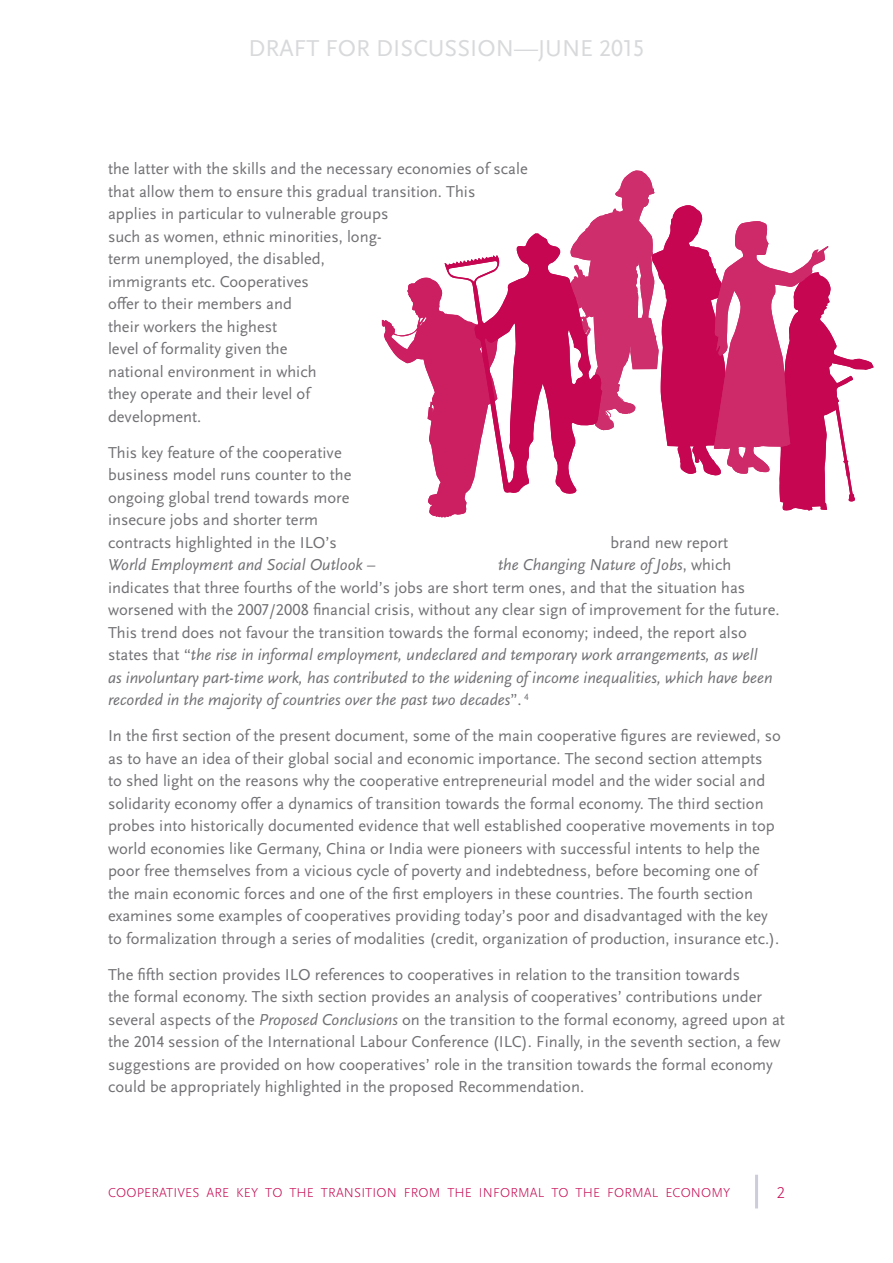
<style>
.page{position:relative;width:893px;height:1263px;background:#fff}
.page>*{position:absolute;margin:0;border:0;box-sizing:border-box;transform-origin:0 0}
.t1{font:24px "Scala Sans Pro";color:#d8d9db}
.body_text{font:16.5px/22.5px "Scala Sans Pro";color:#717074}
.body_text-2{font:italic 16.5px "Scala Sans Pro";color:#717074}
.t2{font:300 16.5px "Scala Sans Pro";color:#c50750}
.t3{font:300 13.5px "Scala Sans Pro";letter-spacing:.01em;color:#c50750}
.s1{font-style:italic}
</style>
<div class="page">
<hr style="left:755px;top:1175px;width:3px;height:33px;background:#cdccd9">
<svg style="left:382px;top:170px;width:492px;height:347px"></svg>
<h1 class="t1" style="left:249px;top:34px;width:397px">DRAFT FOR DISCUSSION—JUNE 2015</h1>
<p class="body_text" style="left:108px;top:157px;width:421px">the latter with the skills and the necessary economies of scale that allow them to ensure this gradual transition. This applies in particular to vulnerable groups<br>such as women, ethnic minorities, long-<br>term unemployed, the disabled,<br>immigrants etc. Cooperatives<br>offer to their members and<br>their workers the highest<br>level of formality given the<br>national environment in which<br>they operate and their level of<br>development.</p>
<p class="body_text" style="left:108px;top:441px;width:245px">This key feature of the cooperative business model runs counter to the ongoing global trend towards more insecure jobs and shorter term contracts highlighted in the ILO’s</p>
<p class="body_text" style="left:610px;top:531px;width:119px">brand new report</p>
<p class="body_text" style="left:108px;top:553px;width:673px;text-indent:390px"><span class="s1">the Changing Nature of Jobs</span>, which indicates that three fourths of the world’s jobs are short term ones, and that the situation has worsened with the 2007/2008 financial crisis, without any clear sign of improvement for the future.<br>This trend does not favour the transition towards the formal economy; indeed, the report also states that “<span class="s1">the rise in informal employment, undeclared and temporary work arrangements, as well<br>as involuntary part-time work, has contributed to the widening of income inequalities, which have been recorded in the majority of countries over the past two decades</span>”. <sup>4</sup></p>
<p class="body_text" style="left:108px;top:724px;width:674px">In the first section of the present document, some of the main cooperative figures are reviewed, so as to have an idea of their global social and economic importance. The second section attempts<br>to shed light on the reasons why the cooperative entrepreneurial model and the wider social and solidarity economy offer a dynamics of transition towards the formal economy. The third section probes into historically documented evidence that well established cooperative movements in top world economies like Germany, China or India were pioneers with successful intents to help the poor free themselves from a vicious cycle of poverty and indebtedness, before becoming one of the main economic forces and one of the first employers in these countries. The fourth section examines some examples of cooperatives providing today’s poor and disadvantaged with the key to formalization through a series of modalities (credit, organization of production, insurance etc.).</p>
<p class="body_text" style="left:108px;top:963px;width:678px">The fifth section provides ILO references to cooperatives in relation to the transition towards<br>the formal economy. The sixth section provides an analysis of cooperatives’ contributions under several aspects of the <span class="s1">Proposed Conclusions</span> on the transition to the formal economy, agreed upon at the 2014 session of the International Labour Conference (ILC). Finally, in the seventh section, a few suggestions are provided on how cooperatives’ role in the transition towards the formal economy could be appropriately highlighted in the proposed Recommendation.</p>
<p class="body_text-2" style="left:108px;top:555px;width:269px">World Employment and Social Outlook –</p>
<p class="t3" style="left:108px;top:1184px;width:624px">COOPERATIVES ARE KEY TO THE TRANSITION FROM THE INFORMAL TO THE FORMAL ECONOMY</p>
<p class="t2" style="left:777px;top:1183px;width:10px">2</p>
</div>
